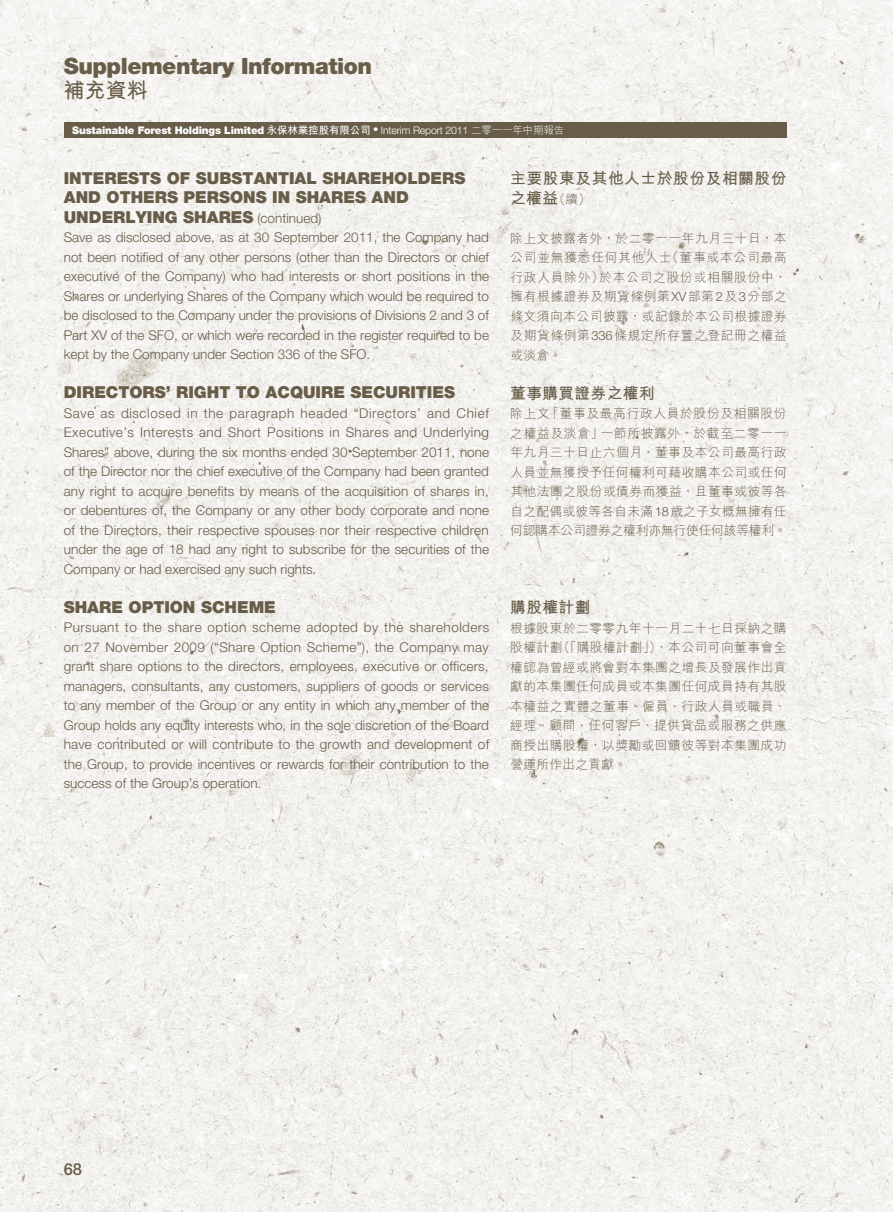
<style>
.page{position:relative;width:893px;height:1212px;background:#fff}
.page>*{position:absolute;margin:0;border:0;box-sizing:border-box;transform-origin:0 0}
.t1{font:900 22.5px "Helvetica Neue LT Std";letter-spacing:-.02em;color:#685d49}
.t2{font:700 21px "M Hei HK";color:#685d49}
.t3{font:900 16.5px/19.5px "Helvetica Neue LT Std";color:#685d49}
.t4{font:500 16.5px "Helvetica Neue LT Std";color:#685d49}
.t5{font:700 15.75px/19.5px "M Hei HK";letter-spacing:.035em;color:#685d49}
.t6{font:300 13.5px/19.5px "Helvetica Neue LT Std";color:#685d49;text-align:justify}
.t7{font:300 12.75px/19.5px "M Hei HK";letter-spacing:.035em;color:#685d49;text-align:justify}
.t8{font:900 10.5px "Helvetica Neue LT Std";letter-spacing:-.015em;color:#fff}
.s1{font-family:"M Hei HK";font-weight:700}
.s2{font-family:"Univers LT Std";font-weight:300}
.s3{font-weight:300}
.s4{font-family:"M Hei HK";font-weight:300}
.s5{font-weight:300;font-size:13.5px}
.s6{font-weight:300;font-size:12.75px}
.s7{font-family:"Helvetica Neue LT Std"}
</style>
<div class="page">
<img style="left:0;top:0;width:893px;height:1212px">
<div style="left:64px;top:122px;width:723px;height:16px;background:#685d49"></div>
<h1 class="t1" style="left:64px;top:53px;width:310px">Supplementary Information</h1>
<h2 class="t2" style="left:64px;top:75px;width:85px">補充資料</h2>
<p class="t8" style="left:72px;top:124px;width:494px">Sustainable Forest Holdings Limited <span class="s1">永保林業控股有限公司</span> <span class="s2">•</span> <span class="s3">Interim Report 2011</span> <span class="s4">二零一一年中期報告</span></p>
<p class="t3" style="left:64px;top:168px;width:403px">INTERESTS OF SUBSTANTIAL SHAREHOLDERS<br>AND OTHERS PERSONS IN SHARES AND<br>UNDERLYING SHARES <span class="s5">(continued)</span></p>
<p class="t6" style="left:64px;top:227px;width:427px">Save as disclosed above, as at 30 September 2011, the Company had not been notified of any other persons (other than the Directors or chief executive of the Company) who had interests or short positions in the Shares or underlying Shares of the Company which would be required to be disclosed to the Company under the provisions of Divisions 2 and 3 of Part XV of the SFO, or which were recorded in the register required to be kept by the Company under Section 336 of the SFO.</p>
<p class="t3" style="left:64px;top:383px;width:393px">DIRECTORS’ RIGHT TO ACQUIRE SECURITIES</p>
<p class="t6" style="left:64px;top:403px;width:427px">Save as disclosed in the paragraph headed “Directors’ and Chief Executive’s Interests and Short Positions in Shares and Underlying Shares” above, during the six months ended 30 September 2011, none of the Director nor the chief executive of the Company had been granted any right to acquire benefits by means of the acquisition of shares in, or debentures of, the Company or any other body corporate and none of the Directors, their respective spouses nor their respective children under the age of 18 had any right to subscribe for the securities of the Company or had exercised any such rights.</p>
<p class="t3" style="left:64px;top:597px;width:214px">SHARE OPTION SCHEME</p>
<p class="t6" style="left:64px;top:617px;width:427px">Pursuant to the share option scheme adopted by the shareholders on 27 November 2009 (“Share Option Scheme”), the Company may grant share options to the directors, employees, executive or officers, managers, consultants, any customers, suppliers of goods or services to any member of the Group or any entity in which any member of the Group holds any equity interests who, in the sole discretion of the Board have contributed or will contribute to the growth and development of the Group, to provide incentives or rewards for their contribution to the success of the Group’s operation.</p>
<p class="t5" style="left:510px;top:167px;width:278px">主要股東及其他人士於股份及相關股份之權益<span class="s6">（續）</span></p>
<p class="t7" style="left:510px;top:228px;width:278px">除上文披露者外，於二零一一年九月三十日，本公司並無獲悉任何其他人士（董事或本公司最高行政人員除外）於本公司之股份或相關股份中，擁有根據證券及期貨條例第<span class="s7">XV</span>部第<span class="s7">2</span>及<span class="s7">3</span>分部之條文須向本公司披露，或記錄於本公司根據證券及期貨條例第<span class="s7">336</span>條規定所存置之登記冊之權益或淡倉。</p>
<p class="t5" style="left:510px;top:382px;width:146px">董事購買證券之權利</p>
<p class="t7" style="left:510px;top:404px;width:278px">除上文「董事及最高行政人員於股份及相關股份之權益及淡倉」一節所披露外，於截至二零一一年九月三十日止六個月，董事及本公司最高行政人員並無獲授予任何權利可藉收購本公司或任何其他法團之股份或債券而獲益，且董事或彼等各自之配偶或彼等各自未滿<span class="s7">18</span>歲之子女概無擁有任何認購本公司證券之權利亦無行使任何該等權利。</p>
<p class="t5" style="left:510px;top:596px;width:82px">購股權計劃</p>
<p class="t7" style="left:510px;top:618px;width:278px">根據股東於二零零九年十一月二十七日採納之購股權計劃（「購股權計劃」），本公司可向董事會全權認為曾經或將會對本集團之增長及發展作出貢獻的本集團任何成員或本集團任何成員持有其股本權益之實體之董事、僱員、行政人員或職員、經理、顧問、任何客戶、提供貨品或服務之供應商授出購股權，以獎勵或回饋彼等對本集團成功營運所作出之貢獻。</p>
<p class="t4" style="left:64px;top:1159px;width:20px">68</p>
</div>
